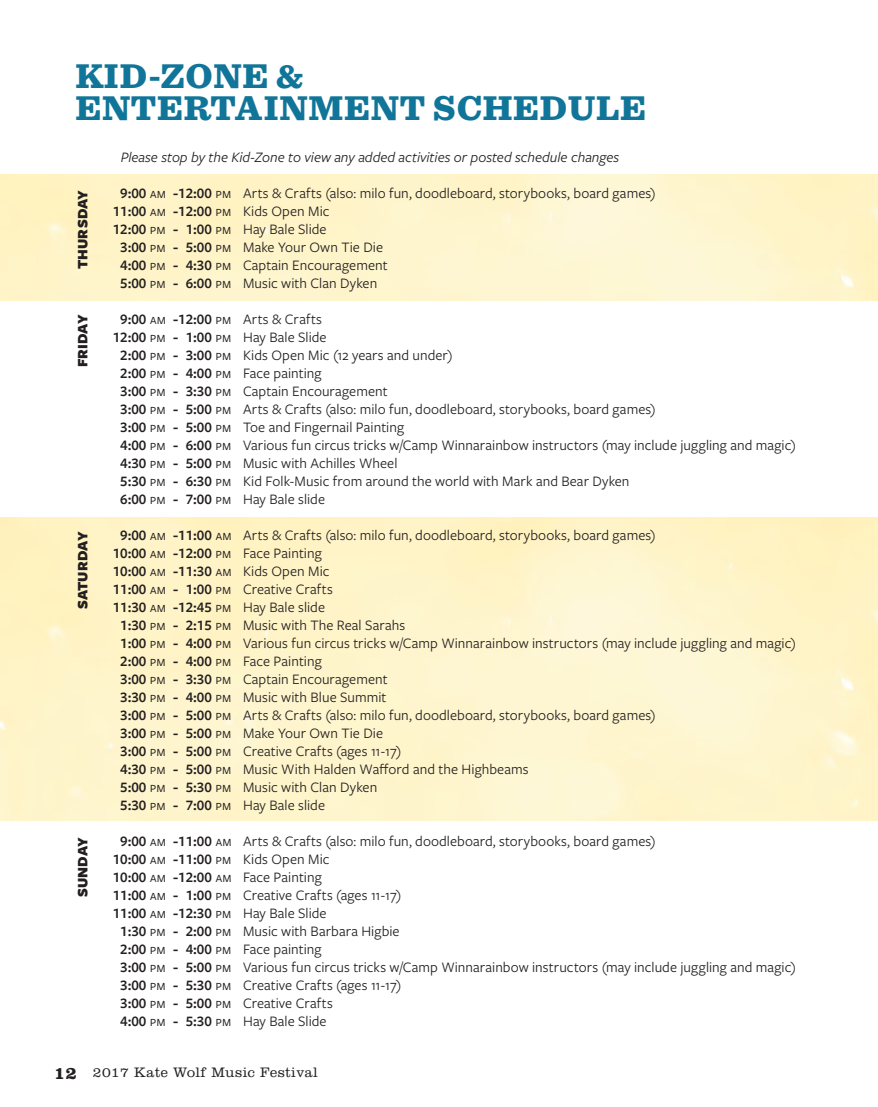
<style>
.page{position:relative;width:878px;height:1107px;background:#fff}
.page>*{position:absolute;margin:0;border:0;box-sizing:border-box;transform-origin:0 0}
.t1{font:900 36px/31.2px "Sentinel";letter-spacing:.02em;color:#107599}
.t2{font:15px/18px "Freight Sans Pro";letter-spacing:.005em;color:#231f20}
.t3{font:600 15px/18px "Freight Sans Pro";color:#231f20;text-align:center}
.t4{font:italic 15px "Freight Sans Pro";color:#231f20}
.t5{font:900 15px "Freight Sans Pro";letter-spacing:.005em;color:#231f20}
.t6{font:300 14.25px "Clarendon LT Std";letter-spacing:.03em;color:#231f20}
.s1{font-weight:400}
.s2{font-weight:700;font-size:18px}
</style>
<div class="page">
<h1 class="t1" style="left:75px;top:59px;width:572px">KID-ZONE &amp;<br>ENTERTAINMENT SCHEDULE</h1>
<p class="t5" style="left:72px;top:269px;width:81px;rotate:-90deg">THURSDAY</p>
<p class="t5" style="left:72px;top:367px;width:54px;rotate:-90deg">FRIDAY</p>
<p class="t5" style="left:72px;top:609px;width:79px;rotate:-90deg">SATURDAY</p>
<p class="t5" style="left:72px;top:897px;width:62px;rotate:-90deg">SUNDAY</p>
<p class="t4" style="left:121px;top:147px;width:500px">Please stop by the Kid-Zone to view any added activities or posted schedule changes</p>
<p class="t3" style="left:113px;top:184px;width:55px">9:00 <span class="s1">am<br></span>11:00 <span class="s1">am<br></span>12:00 <span class="s1">pm<br></span>3:00 <span class="s1">pm<br></span>4:00 <span class="s1">pm<br></span>5:00 <span class="s1">pm</span></p>
<p class="t3" style="left:113px;top:310px;width:55px">9:00 <span class="s1">am<br></span>12:00 <span class="s1">pm<br></span>2:00 <span class="s1">pm<br></span>2:00 <span class="s1">pm<br></span>3:00 <span class="s1">pm<br></span>3:00 <span class="s1">pm<br></span>3:00 <span class="s1">pm<br></span>4:00 <span class="s1">pm<br></span>4:30 <span class="s1">pm<br></span>5:30 <span class="s1">pm<br></span>6:00 <span class="s1">pm</span></p>
<p class="t3" style="left:113px;top:526px;width:55px">9:00 <span class="s1">am<br></span>10:00 <span class="s1">am<br></span>10:00 <span class="s1">am<br></span>11:00 <span class="s1">am<br></span>11:30 <span class="s1">am<br></span>1:30 <span class="s1">pm<br></span>1:00 <span class="s1">pm<br></span>2:00 <span class="s1">pm<br></span>3:00 <span class="s1">pm<br></span>3:30 <span class="s1">pm<br></span>3:00 <span class="s1">pm<br></span>3:00 <span class="s1">pm<br></span>3:00 <span class="s1">pm<br></span>4:30 <span class="s1">pm<br></span>5:00 <span class="s1">pm<br></span>5:30 <span class="s1">pm</span></p>
<p class="t3" style="left:113px;top:832px;width:55px">9:00 <span class="s1">am<br></span>10:00 <span class="s1">am<br></span>10:00 <span class="s1">am<br></span>11:00 <span class="s1">am<br></span>11:00 <span class="s1">am<br></span>1:30 <span class="s1">pm<br></span>2:00 <span class="s1">pm<br></span>3:00 <span class="s1">pm<br></span>3:00 <span class="s1">pm<br></span>3:00 <span class="s1">pm<br></span>4:00 <span class="s1">pm</span></p>
<p class="t3" style="left:173px;top:184px;width:60px;text-align:left">-12:00 <span class="s1">pm </span>-12:00 <span class="s1">pm</span></p>
<p class="t3" style="left:173px;top:220px;width:60px">- 1:00 <span class="s1">pm</span></p>
<p class="t3" style="left:173px;top:238px;width:60px">- 5:00 <span class="s1">pm</span></p>
<p class="t3" style="left:173px;top:256px;width:60px">- 4:30 <span class="s1">pm</span></p>
<p class="t3" style="left:173px;top:274px;width:60px">- 6:00 <span class="s1">pm</span></p>
<p class="t3" style="left:173px;top:310px;width:60px">-12:00 <span class="s1">pm</span></p>
<p class="t3" style="left:173px;top:328px;width:60px">- 1:00 <span class="s1">pm</span></p>
<p class="t3" style="left:173px;top:346px;width:60px">- 3:00 <span class="s1">pm</span></p>
<p class="t3" style="left:173px;top:364px;width:60px">- 4:00 <span class="s1">pm</span></p>
<p class="t3" style="left:173px;top:382px;width:60px">- 3:30 <span class="s1">pm</span></p>
<p class="t3" style="left:173px;top:400px;width:60px">- 5:00 <span class="s1">pm</span></p>
<p class="t3" style="left:173px;top:418px;width:60px">- 5:00 <span class="s1">pm</span></p>
<p class="t3" style="left:173px;top:436px;width:60px">- 6:00 <span class="s1">pm</span></p>
<p class="t3" style="left:173px;top:454px;width:60px">- 5:00 <span class="s1">pm</span></p>
<p class="t3" style="left:173px;top:472px;width:60px">- 6:30 <span class="s1">pm</span></p>
<p class="t3" style="left:173px;top:490px;width:60px">- 7:00 <span class="s1">pm</span></p>
<p class="t3" style="left:173px;top:526px;width:60px;text-align:justify">-11:00 <span class="s1">am </span>-12:00 <span class="s1">pm </span>-11:30 <span class="s1">am</span></p>
<p class="t3" style="left:173px;top:580px;width:60px;text-align:left">- 1:00 <span class="s1">pm </span>-12:45 <span class="s1">pm</span></p>
<p class="t3" style="left:173px;top:616px;width:60px">- 2:15 <span class="s1">pm</span></p>
<p class="t3" style="left:173px;top:634px;width:60px">- 4:00 <span class="s1">pm</span></p>
<p class="t3" style="left:173px;top:652px;width:60px">- 4:00 <span class="s1">pm</span></p>
<p class="t3" style="left:173px;top:670px;width:60px">- 3:30 <span class="s1">pm</span></p>
<p class="t3" style="left:173px;top:688px;width:60px">- 4:00 <span class="s1">pm</span></p>
<p class="t3" style="left:173px;top:706px;width:60px">- 5:00 <span class="s1">pm</span></p>
<p class="t3" style="left:173px;top:724px;width:60px">- 5:00 <span class="s1">pm</span></p>
<p class="t3" style="left:173px;top:742px;width:60px">- 5:00 <span class="s1">pm</span></p>
<p class="t3" style="left:173px;top:760px;width:60px">- 5:00 <span class="s1">pm</span></p>
<p class="t3" style="left:173px;top:778px;width:60px">- 5:30 <span class="s1">pm</span></p>
<p class="t3" style="left:173px;top:796px;width:60px">- 7:00 <span class="s1">pm</span></p>
<p class="t3" style="left:173px;top:832px;width:60px;text-align:justify">-11:00 <span class="s1">am </span>-11:00 <span class="s1">pm </span>-12:00 <span class="s1">am</span></p>
<p class="t3" style="left:173px;top:886px;width:60px;text-align:left">- 1:00 <span class="s1">pm </span>-12:30 <span class="s1">pm</span></p>
<p class="t3" style="left:173px;top:922px;width:60px">- 2:00 <span class="s1">pm</span></p>
<p class="t3" style="left:173px;top:940px;width:60px">- 4:00 <span class="s1">pm</span></p>
<p class="t3" style="left:173px;top:958px;width:60px">- 5:00 <span class="s1">pm</span></p>
<p class="t3" style="left:173px;top:976px;width:60px">- 5:30 <span class="s1">pm</span></p>
<p class="t3" style="left:173px;top:994px;width:60px">- 5:00 <span class="s1">pm</span></p>
<p class="t3" style="left:173px;top:1012px;width:60px">- 5:30 <span class="s1">pm</span></p>
<p class="t2" style="left:243px;top:184px;width:414px">Arts &amp; Crafts (also: milo fun, doodleboard, storybooks, board games)<br>Kids Open Mic<br>Hay Bale Slide<br>Make Your Own Tie Die<br>Captain Encouragement<br>Music with Clan Dyken</p>
<p class="t2" style="left:243px;top:310px;width:554px">Arts &amp; Crafts<br>Hay Bale Slide<br>Kids Open Mic (12 years and under)<br>Face painting<br>Captain Encouragement<br>Arts &amp; Crafts (also: milo fun, doodleboard, storybooks, board games)<br>Toe and Fingernail Painting<br>Various fun circus tricks w/Camp Winnarainbow instructors (may include juggling and magic)<br>Music with Achilles Wheel<br>Kid Folk-Music from around the world with Mark and Bear Dyken<br>Hay Bale slide</p>
<p class="t2" style="left:243px;top:526px;width:554px">Arts &amp; Crafts (also: milo fun, doodleboard, storybooks, board games)<br>Face Painting<br>Kids Open Mic<br>Creative Crafts<br>Hay Bale slide<br>Music with The Real Sarahs<br>Various fun circus tricks w/Camp Winnarainbow instructors (may include juggling and magic)<br>Face Painting<br>Captain Encouragement<br>Music with Blue Summit<br>Arts &amp; Crafts (also: milo fun, doodleboard, storybooks, board games)<br>Make Your Own Tie Die<br>Creative Crafts (ages 11-17)<br>Music With Halden Wafford and the Highbeams<br>Music with Clan Dyken<br>Hay Bale slide</p>
<p class="t2" style="left:243px;top:832px;width:554px">Arts &amp; Crafts (also: milo fun, doodleboard, storybooks, board games)<br>Kids Open Mic<br>Face Painting<br>Creative Crafts (ages 11-17)<br>Hay Bale Slide<br>Music with Barbara Higbie<br>Face painting<br>Various fun circus tricks w/Camp Winnarainbow instructors (may include juggling and magic)<br>Creative Crafts (ages 11-17)<br>Creative Crafts<br>Hay Bale Slide</p>
<p class="t6" style="left:54px;top:1064px;width:265px"><span class="s2">12</span> 2017 Kate Wolf Music Festival</p>
</div>
